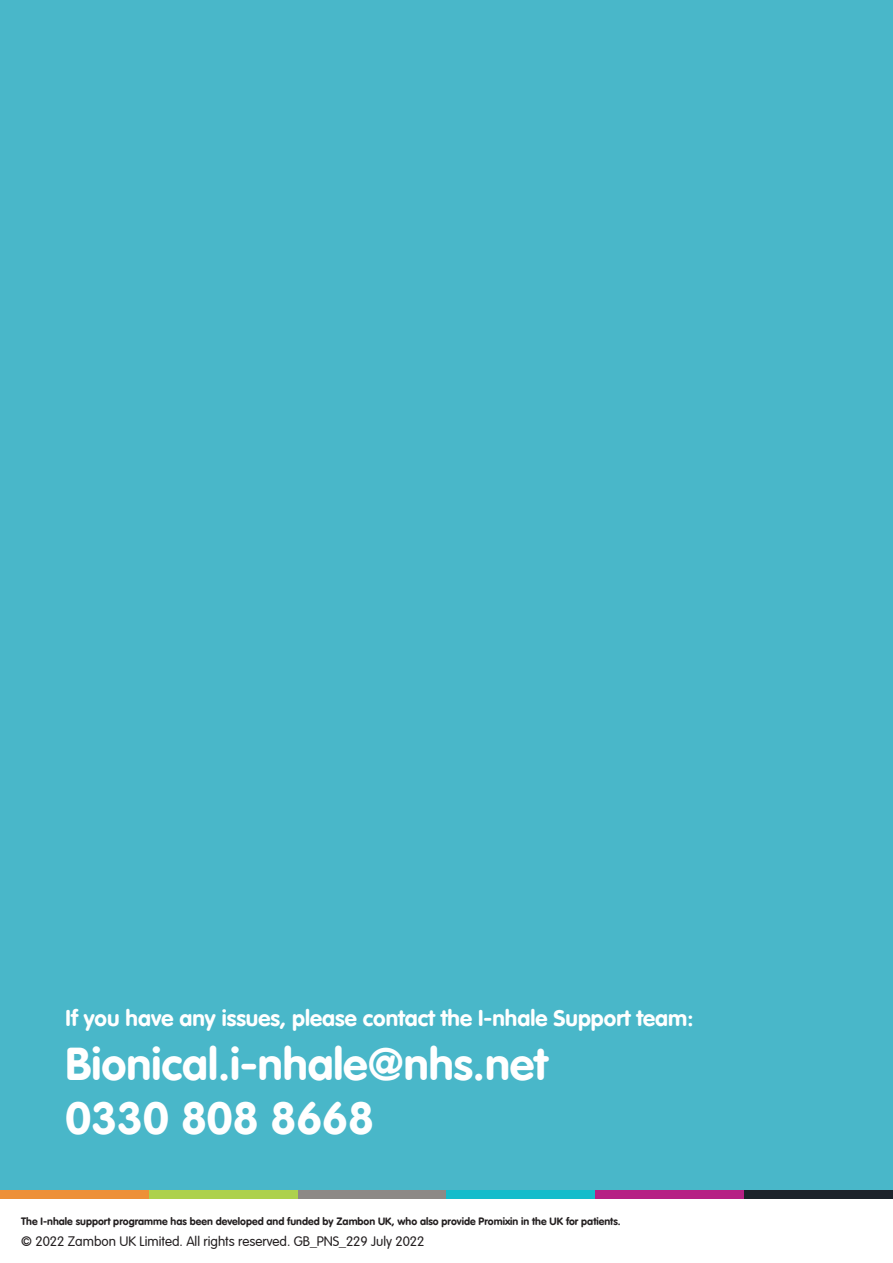
<style>
.page{position:relative;width:893px;height:1263px;background:#49b7c9}
.page>*{position:absolute;margin:0;border:0;box-sizing:border-box;transform-origin:0 0}
.t1{font:45px/54px "VAG Rounded Bold";color:#fff}
.t2{font:22.5px "VAG Rounded Bold";color:#fff}
.t3{font:300 13.5px "VAG Rounded";color:#231f20}
.t4{font:10.5px "VAG Rounded Bold";color:#231f20}
</style>
<div class="page">
<div style="left:0;top:1191px;width:149px;height:8px;background:#ed9038"></div>
<div style="left:149px;top:1191px;width:149px;height:8px;background:#add14d"></div>
<div style="left:298px;top:1191px;width:148px;height:8px;background:#8d8986"></div>
<div style="left:446px;top:1191px;width:149px;height:8px;background:#14bccb"></div>
<div style="left:595px;top:1191px;width:149px;height:8px;background:#b62084"></div>
<div style="left:744px;top:1191px;width:149px;height:8px;background:#1c222a"></div>
<div style="left:0;top:1199px;width:893px;height:64px;background:#fff"></div>
<h2 class="t2" style="left:66px;top:1005px;width:629px">If you have any issues, please contact the I-nhale Support team:</h2>
<h1 class="t1" style="left:66px;top:1037px;width:483px">Bionical.i-nhale@nhs.net<br>0330 808 8668</h1>
<p class="t4" style="left:21px;top:1215px;width:601px">The I-nhale support programme has been developed and funded by Zambon UK, who also provide Promixin in the UK for patients.</p>
<p class="t3" style="left:21px;top:1233px;width:405px">© 2022 Zambon UK Limited. All rights reserved. GB_PNS_229 July 2022</p>
</div>
